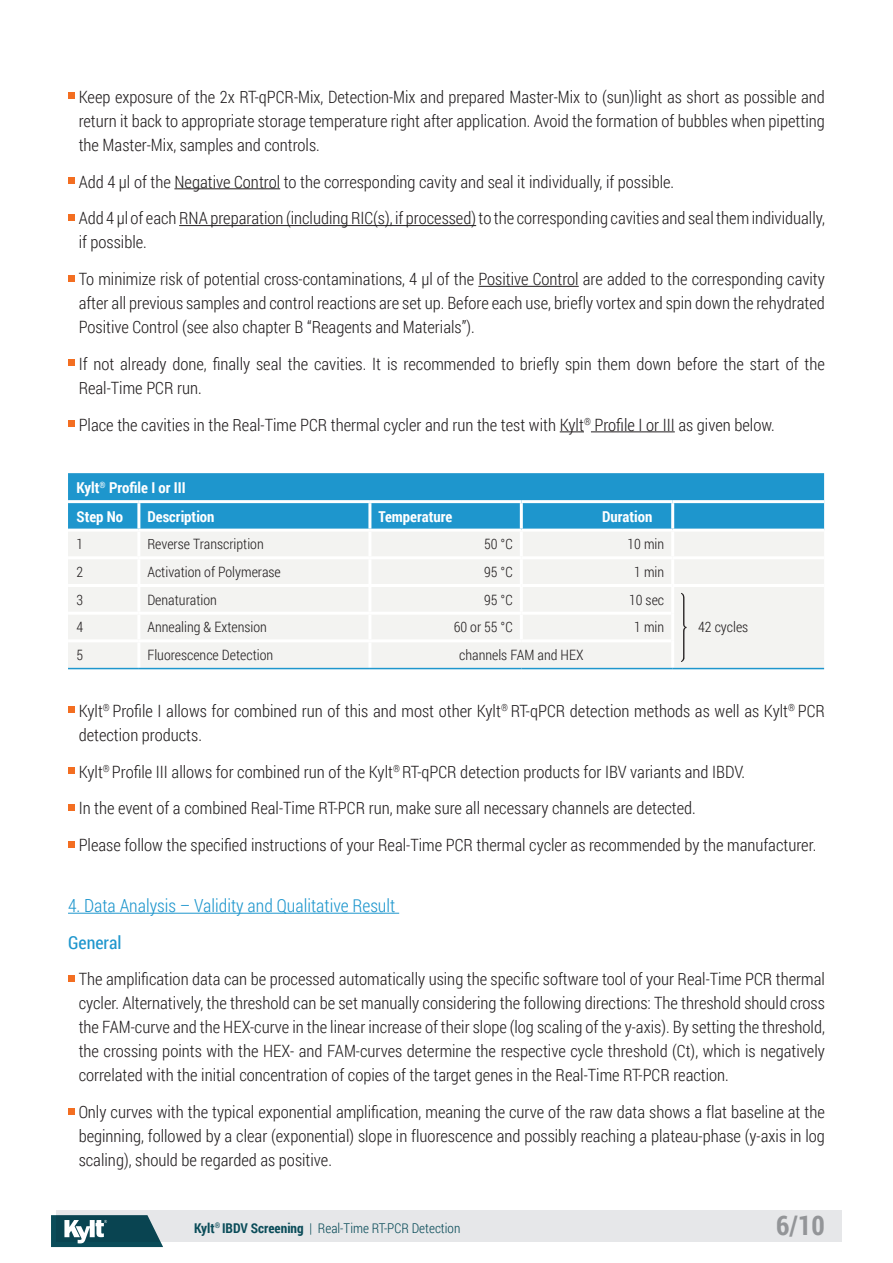
<style>
.page{position:relative;width:893px;height:1263px;background:#fff}
.page>*{position:absolute;margin:0;border:0;box-sizing:border-box;transform-origin:0 0}
.t1{font:700 27px "Roboto Condensed";color:#939598}
.Zwischenüberschrift_2{font:300 18px "Roboto Condensed";color:#1e96cd}
.Zwischenüberschrift_3{font:18px "Roboto Condensed";color:#1e96cd}
.Fließtext_englisch{font:300 16.95px/24px "Roboto Condensed";color:#231f20;text-align:justify}
.Kylt_Tabellenkopf{font:700 15px "Roboto Condensed";color:#fff}
.Kylt_Tabelleninhalt{font:300 14.25px "Roboto Condensed";color:#231f20}
.t2{font:300 13.5px "Roboto Condensed";color:#0a4c59}
.s1{font-weight:700}
</style>
<div class="page">
<div style="left:56px;top:1210px;width:786px;height:32px;background:#e6e7e9"></div>
<svg style="left:51px;top:1215px;width:112px;height:32px;background:#3b6b75"></svg>
<hr style="left:174px;top:188px;width:106px;height:1px;background:#231f20">
<hr style="left:179px;top:225px;width:297px;height:1px;background:#231f20">
<hr style="left:478px;top:286px;width:101px;height:1px;background:#231f20">
<svg style="left:560px;top:431px;width:24px;height:1px"></svg>
<hr style="left:591px;top:431px;width:84px;height:1px;background:#231f20">
<svg style="left:68px;top:93px;width:6px;height:6px"></svg>
<div style="left:68px;top:177px;width:6px;height:7px;background:#f36e21"></div>
<svg style="left:68px;top:214px;width:6px;height:6px"></svg>
<svg style="left:68px;top:275px;width:6px;height:6px"></svg>
<svg style="left:68px;top:360px;width:6px;height:6px"></svg>
<div style="left:68px;top:420px;width:6px;height:7px;background:#f36e21"></div>
<div style="left:68px;top:473px;width:756px;height:56px;background:#1e96cd"></div>
<div style="left:68px;top:532px;width:756px;height:136px;background:#f3f3f1"></div>
<hr style="left:68px;top:500px;width:71px;height:3px;background:#fff">
<hr style="left:139px;top:500px;width:231px;height:3px;background:#fff">
<hr style="left:370px;top:500px;width:151px;height:3px;background:#fff">
<hr style="left:521px;top:500px;width:152px;height:3px;background:#fff">
<hr style="left:673px;top:500px;width:151px;height:3px;background:#fff">
<hr style="left:68px;top:556px;width:71px;height:3px;background:#fff">
<hr style="left:139px;top:556px;width:231px;height:3px;background:#fff">
<hr style="left:370px;top:556px;width:151px;height:3px;background:#fff">
<hr style="left:521px;top:556px;width:152px;height:3px;background:#fff">
<hr style="left:673px;top:556px;width:151px;height:3px;background:#fff">
<hr style="left:68px;top:584px;width:71px;height:3px;background:#fff">
<hr style="left:139px;top:584px;width:231px;height:3px;background:#fff">
<hr style="left:370px;top:584px;width:151px;height:3px;background:#fff">
<hr style="left:521px;top:584px;width:152px;height:3px;background:#fff">
<hr style="left:673px;top:584px;width:151px;height:3px;background:#fff">
<hr style="left:68px;top:612px;width:71px;height:3px;background:#fff">
<hr style="left:139px;top:612px;width:231px;height:3px;background:#fff">
<hr style="left:370px;top:612px;width:151px;height:3px;background:#fff">
<hr style="left:521px;top:612px;width:150px;height:3px;background:#fff">
<hr style="left:68px;top:639px;width:71px;height:3px;background:#fff">
<hr style="left:139px;top:639px;width:231px;height:3px;background:#fff">
<hr style="left:370px;top:639px;width:151px;height:3px;background:#fff">
<hr style="left:521px;top:639px;width:150px;height:3px;background:#fff">
<hr style="left:137px;top:503px;width:3px;height:26px;background:#fff">
<hr style="left:368px;top:503px;width:3px;height:26px;background:#fff">
<hr style="left:520px;top:503px;width:3px;height:26px;background:#fff">
<hr style="left:671px;top:503px;width:3px;height:26px;background:#fff">
<hr style="left:137px;top:532px;width:3px;height:24px;background:#fff">
<hr style="left:368px;top:532px;width:3px;height:24px;background:#fff">
<hr style="left:520px;top:532px;width:3px;height:24px;background:#fff">
<hr style="left:671px;top:532px;width:3px;height:24px;background:#fff">
<hr style="left:137px;top:559px;width:3px;height:25px;background:#fff">
<hr style="left:368px;top:559px;width:3px;height:25px;background:#fff">
<hr style="left:520px;top:559px;width:3px;height:25px;background:#fff">
<hr style="left:671px;top:559px;width:3px;height:25px;background:#fff">
<hr style="left:137px;top:587px;width:3px;height:25px;background:#fff">
<hr style="left:368px;top:587px;width:3px;height:25px;background:#fff">
<hr style="left:520px;top:587px;width:3px;height:25px;background:#fff">
<hr style="left:671px;top:587px;width:3px;height:26px;background:#fff">
<hr style="left:137px;top:615px;width:3px;height:24px;background:#fff">
<hr style="left:368px;top:615px;width:3px;height:24px;background:#fff">
<hr style="left:520px;top:615px;width:3px;height:24px;background:#fff">
<hr style="left:671px;top:613px;width:3px;height:28px;background:#fff">
<hr style="left:137px;top:642px;width:3px;height:26px;background:#fff">
<hr style="left:368px;top:642px;width:3px;height:26px;background:#fff">
<hr style="left:671px;top:641px;width:3px;height:27px;background:#fff">
<hr style="left:68px;top:668px;width:71px;height:1px;background:#1e96cd">
<hr style="left:139px;top:668px;width:231px;height:1px;background:#1e96cd">
<hr style="left:370px;top:668px;width:151px;height:1px;background:#1e96cd">
<hr style="left:521px;top:668px;width:152px;height:1px;background:#1e96cd">
<hr style="left:673px;top:668px;width:151px;height:1px;background:#1e96cd">
<svg style="left:681px;top:593px;width:5px;height:69px"></svg>
<svg style="left:68px;top:707px;width:6px;height:6px"></svg>
<div style="left:68px;top:767px;width:6px;height:7px;background:#f36e21"></div>
<svg style="left:68px;top:804px;width:6px;height:6px"></svg>
<svg style="left:68px;top:841px;width:6px;height:6px"></svg>
<hr style="left:68px;top:913px;width:331px;height:1px;background:#1e96cd">
<svg style="left:68px;top:975px;width:6px;height:6px"></svg>
<svg style="left:68px;top:1108px;width:6px;height:6px"></svg>
<p class="Fließtext_englisch" style="left:79px;top:84px;width:748px">Keep exposure of the 2x RT-qPCR-Mix, Detection-Mix and prepared Master-Mix to (sun)light as short as possible and return it back to appropriate storage temperature right after application. Avoid the formation of bubbles when pipetting the Master‑Mix, samples and controls.</p>
<p class="Fließtext_englisch" style="left:79px;top:169px;width:597px">Add 4 μl of the Negative Control to the corresponding cavity and seal it individually, if possible.</p>
<p class="Fließtext_englisch" style="left:79px;top:206px;width:748px">Add 4 μl of each RNA preparation (including RIC(s), if processed) to the corresponding cavities and seal them individually, if possible.</p>
<p class="Fließtext_englisch" style="left:79px;top:266px;width:748px">To minimize risk of potential cross-contaminations, 4 μl of the Positive Control are added to the corresponding cavity after all previous samples and control reactions are set up. Before each use, briefly vortex and spin down the rehydrated Positive Control (see also chapter B “Reagents and Materials”).</p>
<p class="Fließtext_englisch" style="left:79px;top:351px;width:748px">If not already done, finally seal the cavities. It is recommended to briefly spin them down before the start of the<br>Real‑Time PCR run.</p>
<p class="Fließtext_englisch" style="left:79px;top:412px;width:698px">Place the cavities in the Real-Time PCR thermal cycler and run the test with Kylt<sup>®</sup> Profile I or III as given below.</p>
<p class="Kylt_Tabellenkopf" style="left:77px;top:477px;width:111px">Kylt<sup>®</sup> Profile I or III</p>
<p class="Kylt_Tabellenkopf" style="left:77px;top:506px;width:48px">Step No</p>
<p class="Kylt_Tabellenkopf" style="left:147px;top:506px;width:69px">Description</p>
<p class="Kylt_Tabellenkopf" style="left:378px;top:506px;width:75px">Temperature</p>
<p class="Kylt_Tabellenkopf" style="left:602px;top:506px;width:52px">Duration</p>
<p class="Kylt_Tabelleninhalt" style="left:77px;top:534px;width:8px">1</p>
<p class="Kylt_Tabelleninhalt" style="left:147px;top:534px;width:118px">Reverse Transcription</p>
<p class="Kylt_Tabelleninhalt" style="left:484px;top:534px;width:30px">50 °C</p>
<p class="Kylt_Tabelleninhalt" style="left:627px;top:534px;width:38px">10 min</p>
<p class="Kylt_Tabelleninhalt" style="left:77px;top:562px;width:8px">2</p>
<p class="Kylt_Tabelleninhalt" style="left:147px;top:562px;width:135px">Activation of Polymerase</p>
<p class="Kylt_Tabelleninhalt" style="left:484px;top:562px;width:30px">95 °C</p>
<p class="Kylt_Tabelleninhalt" style="left:634px;top:562px;width:31px">1 min</p>
<p class="Kylt_Tabelleninhalt" style="left:77px;top:590px;width:8px">3</p>
<p class="Kylt_Tabelleninhalt" style="left:147px;top:590px;width:71px">Denaturation</p>
<p class="Kylt_Tabelleninhalt" style="left:484px;top:590px;width:30px">95 °C</p>
<p class="Kylt_Tabelleninhalt" style="left:629px;top:590px;width:37px">10 sec</p>
<p class="Kylt_Tabelleninhalt" style="left:77px;top:617px;width:8px">4</p>
<p class="Kylt_Tabelleninhalt" style="left:147px;top:617px;width:121px">Annealing &amp; Extension</p>
<p class="Kylt_Tabelleninhalt" style="left:454px;top:617px;width:61px">60 or 55 °C</p>
<p class="Kylt_Tabelleninhalt" style="left:634px;top:617px;width:31px">1 min</p>
<p class="Kylt_Tabelleninhalt" style="left:698px;top:617px;width:52px">42 cycles</p>
<p class="Kylt_Tabelleninhalt" style="left:77px;top:645px;width:8px">5</p>
<p class="Kylt_Tabelleninhalt" style="left:147px;top:645px;width:127px">Fluorescence Detection</p>
<p class="Kylt_Tabelleninhalt" style="left:459px;top:645px;width:126px">channels FAM and HEX</p>
<p class="Fließtext_englisch" style="left:79px;top:698px;width:748px">Kylt<sup>®</sup> Profile I allows for combined run of this and most other Kylt<sup>®</sup> RT-qPCR detection methods as well as Kylt<sup>®</sup> PCR detection products.</p>
<p class="Fließtext_englisch" style="left:79px;top:759px;width:668px">Kylt<sup>®</sup> Profile III allows for combined run of the Kylt<sup>®</sup> RT-qPCR detection products for IBV variants and IBDV.</p>
<p class="Fließtext_englisch" style="left:79px;top:796px;width:619px">In the event of a combined Real-Time RT-PCR run, make sure all necessary channels are detected.</p>
<p class="Fließtext_englisch" style="left:79px;top:832px;width:739px">Please follow the specified instructions of your Real-Time PCR thermal cycler as recommended by the manufacturer.</p>
<p class="Zwischenüberschrift_2" style="left:68px;top:893px;width:329px">4. Data Analysis – Validity and Qualitative Result</p>
<p class="Zwischenüberschrift_3" style="left:68px;top:930px;width:55px">General</p>
<p class="Fließtext_englisch" style="left:79px;top:967px;width:748px">The amplification data can be processed automatically using the specific software tool of your Real-Time PCR thermal cycler. Alternatively, the threshold can be set manually considering the following directions: The threshold should cross the FAM-curve and the HEX-curve in the linear increase of their slope (log scaling of the y-axis). By setting the threshold, the crossing points with the HEX- and FAM-curves determine the respective cycle threshold (Ct), which is negatively correlated with the initial concentration of copies of the target genes in the Real-Time RT-PCR reaction.</p>
<p class="Fließtext_englisch" style="left:79px;top:1099px;width:748px">Only curves with the typical exponential amplification, meaning the curve of the raw data shows a flat baseline at the beginning, followed by a clear (exponential) slope in fluorescence and possibly reaching a plateau-phase (y-axis in log scaling), should be regarded as positive.</p>
<p class="t2" style="left:194px;top:1218px;width:268px"><span class="s1">Kylt</span><sup>®</sup> <span class="s1">IBDV Screening</span> | Real-Time RT-PCR Detection</p>
<h1 class="t1" style="left:776px;top:1206px;width:50px">6/10</h1>
</div>
